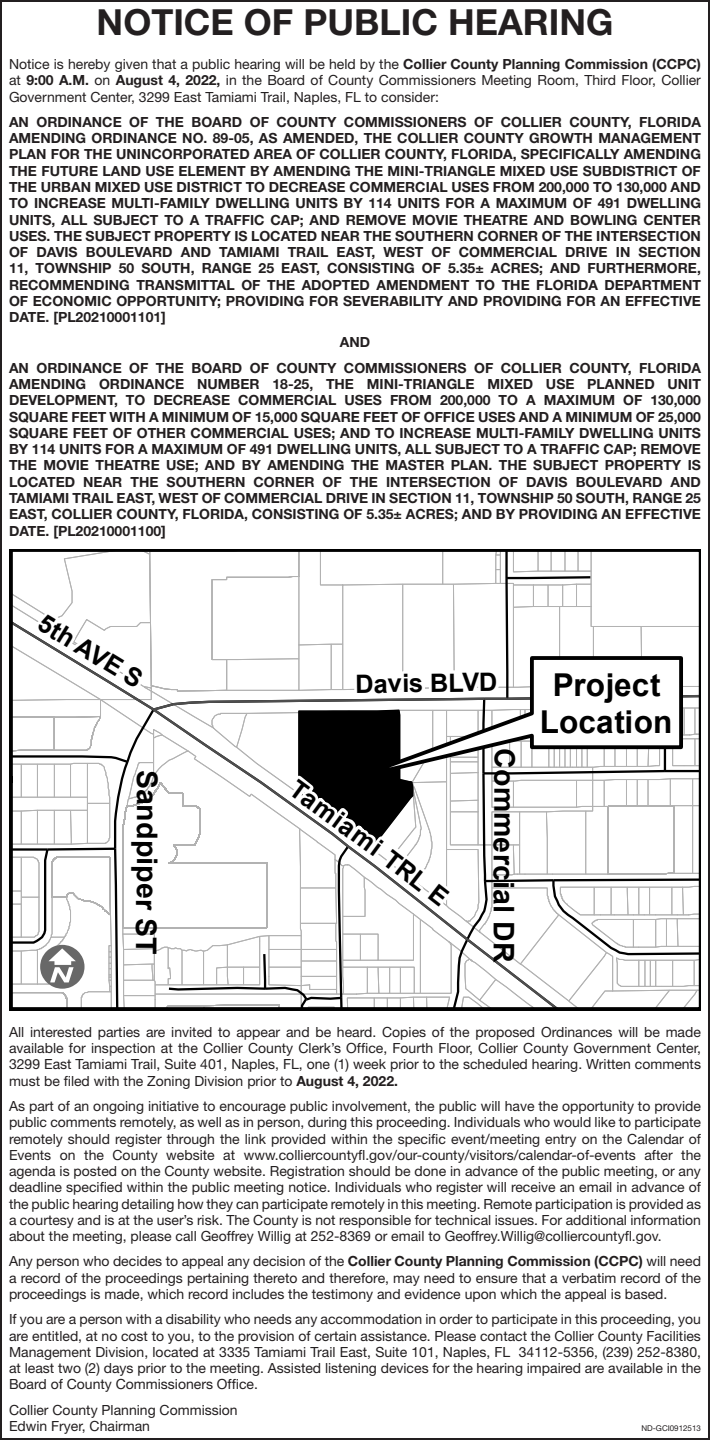
<style>
.page{position:relative;width:710px;height:1440px;background:#fff}
.page>*{position:absolute;margin:0;border:0;box-sizing:border-box;transform-origin:0 0}
.t1{font:57.6px "ESRI North";color:#686868}
.t2{font:700 36px "Helvetica Neue LT Pro";color:#231f20}
.t3{font:700 31.6px/37px "Arial";color:#000;text-align:center}
.t4{font:700 28.4px "Arial";color:#000}
.t5{font:700 25.4px "Arial";color:#000}
.t6{font:14px/16.2px "Helvetica Neue LT Pro";color:#231f20;text-align:justify}
.t7{font:700 14px/16.2px "Helvetica Neue LT Pro";color:#231f20;text-align:justify}
.t8{font:8px "Helvetica Neue LT Pro";color:#231f20}
.s1{font-weight:700}
.s2{font-family:"ESRI Default Marker";color:#fff}
</style>
<div class="page">
<svg style="left:10px;top:549px;width:691px;height:462px"></svg>
<svg style="left:294px;top:654px;width:391px;height:142px"></svg>
<p class="t2" style="left:97px;top:-1px;width:518px">NOTICE OF PUBLIC HEARING</p>
<p class="t6" style="left:9px;top:56px;width:693px">Notice is hereby given that a public hearing will be held by the <span class="s1">Collier County Planning Commission (CCPC) </span>at <span class="s1">9:00 A.M.</span> on <span class="s1">August 4, 2022,</span> in the Board of County Commissioners Meeting Room, Third Floor, Collier Government Center, 3299 East Tamiami Trail, Naples, FL to consider:</p>
<p class="t7" style="left:9px;top:113px;width:693px">AN ORDINANCE OF THE BOARD OF COUNTY COMMISSIONERS OF COLLIER COUNTY, FLORIDA AMENDING ORDINANCE NO. 89-05, AS AMENDED, THE COLLIER COUNTY GROWTH MANAGEMENT PLAN FOR THE UNINCORPORATED AREA OF COLLIER COUNTY, FLORIDA, SPECIFICALLY AMENDING THE FUTURE LAND USE ELEMENT BY AMENDING THE MINI-TRIANGLE MIXED USE SUBDISTRICT OF THE URBAN MIXED USE DISTRICT TO DECREASE COMMERCIAL USES FROM 200,000 TO 130,000 AND TO INCREASE MULTI-FAMILY DWELLING UNITS BY 114 UNITS FOR A MAXIMUM OF 491 DWELLING UNITS, ALL SUBJECT TO A TRAFFIC CAP; AND REMOVE MOVIE THEATRE AND BOWLING CENTER USES. THE SUBJECT PROPERTY IS LOCATED NEAR THE SOUTHERN CORNER OF THE INTERSECTION OF DAVIS BOULEVARD AND TAMIAMI TRAIL EAST, WEST OF COMMERCIAL DRIVE IN SECTION 11, TOWNSHIP 50 SOUTH, RANGE 25 EAST, CONSISTING OF 5.35± ACRES; AND FURTHERMORE, RECOMMENDING TRANSMITTAL OF THE ADOPTED AMENDMENT TO THE FLORIDA DEPARTMENT OF ECONOMIC OPPORTUNITY; PROVIDING FOR SEVERABILITY AND PROVIDING FOR AN EFFECTIVE DATE. [PL20210001101]</p>
<p class="t7" style="left:340px;top:334px;width:32px">AND</p>
<p class="t7" style="left:9px;top:359px;width:693px">AN ORDINANCE OF THE BOARD OF COUNTY COMMISSIONERS OF COLLIER COUNTY, FLORIDA AMENDING ORDINANCE NUMBER 18-25, THE MINI-TRIANGLE MIXED USE PLANNED UNIT DEVELOPMENT, TO DECREASE COMMERCIAL USES FROM 200,000 TO A MAXIMUM OF 130,000<br>SQUARE FEET WITH A MINIMUM OF 15,000 SQUARE FEET OF OFFICE USES AND A MINIMUM OF 25,000<br>SQUARE FEET OF OTHER COMMERCIAL USES; AND TO INCREASE MULTI-FAMILY DWELLING UNITS BY 114 UNITS FOR A MAXIMUM OF 491 DWELLING UNITS, ALL SUBJECT TO A TRAFFIC CAP; REMOVE THE MOVIE THEATRE USE; AND BY AMENDING THE MASTER PLAN. THE SUBJECT PROPERTY IS LOCATED NEAR THE SOUTHERN CORNER OF THE INTERSECTION OF DAVIS BOULEVARD AND TAMIAMI TRAIL EAST, WEST OF COMMERCIAL DRIVE IN SECTION 11, TOWNSHIP 50 SOUTH, RANGE 25<br>EAST, COLLIER COUNTY, FLORIDA, CONSISTING OF 5.35± ACRES; AND BY PROVIDING AN EFFECTIVE DATE. [PL20210001100]</p>
<p class="t5" style="left:50px;top:606px;width:118px;rotate:31deg">5th AVE S</p>
<p class="t1" style="left:40px;top:935px;width:46px">I<span class="s2">!</span></p>
<p class="t4" style="left:167px;top:770px;width:187px;rotate:90deg">Sandp pi er ST</p>
<p class="t5" style="left:355px;top:666px;width:144px;rotate:-1deg">Davis BLVD</p>
<p class="t5" style="left:303px;top:772px;width:110px;rotate:36deg">Tamiami</p>
<p class="t5" style="left:398px;top:841px;width:75px;rotate:38deg">TRL E</p>
<p class="t4" style="left:524px;top:748px;width:216px;rotate:90deg">Commerc ai l DR</p>
<p class="t3" style="left:540px;top:667px;width:134px">Project<br>Location</p>
<p class="t6" style="left:9px;top:1023px;width:693px">All interested parties are invited to appear and be heard. Copies of the proposed Ordinances will be made available for inspection at the Collier County Clerk’s Office, Fourth Floor, Collier County Government Center, 3299 East Tamiami Trail, Suite 401, Naples, FL, one (1) week prior to the scheduled hearing. Written comments must be filed with the Zoning Division prior to <span class="s1">August 4, 2022.</span></p>
<p class="t6" style="left:9px;top:1098px;width:693px">As part of an ongoing initiative to encourage public involvement, the public will have the opportunity to provide public comments remotely, as well as in person, during this proceeding. Individuals who would like to participate remotely should register through the link provided within the specific event/meeting entry on the Calendar of Events on the County website at www.colliercountyfl.gov/our-county/visitors/calendar-of-events after the agenda is posted on the County website. Registration should be done in advance of the public meeting, or any deadline specified within the public meeting notice. Individuals who register will receive an email in advance of the public hearing detailing how they can participate remotely in this meeting. Remote participation is provided as a courtesy and is at the user’s risk. The County is not responsible for technical issues. For additional information about the meeting, please call Geoffrey Willig at 252-8369 or email to Geoffrey.Willig@colliercountyfl.gov.</p>
<p class="t6" style="left:9px;top:1253px;width:694px">Any person who decides to appeal any decision of the <span class="s1">Collier County Planning Commission (CCPC)</span> will need a record of the proceedings pertaining thereto and therefore, may need to ensure that a verbatim record of the proceedings is made, which record includes the testimony and evidence upon which the appeal is based.</p>
<p class="t6" style="left:9px;top:1311px;width:694px">If you are a person with a disability who needs any accommodation in order to participate in this proceeding, you are entitled, at no cost to you, to the provision of certain assistance. Please contact the Collier County Facilities Management Division, located at 3335 Tamiami Trail East, Suite 101, Naples, FL 34112-5356, (239) 252-8380, at least two (2) days prior to the meeting. Assisted listening devices for the hearing impaired are available in the Board of County Commissioners Office.</p>
<p class="t6" style="left:9px;top:1401px;width:230px">Collier County Planning Commission</p>
<p class="t6" style="left:9px;top:1418px;width:143px">Edwin Fryer, Chairman</p>
<p class="t8" style="left:641px;top:1423px;width:61px">ND-GCI0912513</p>
</div>
